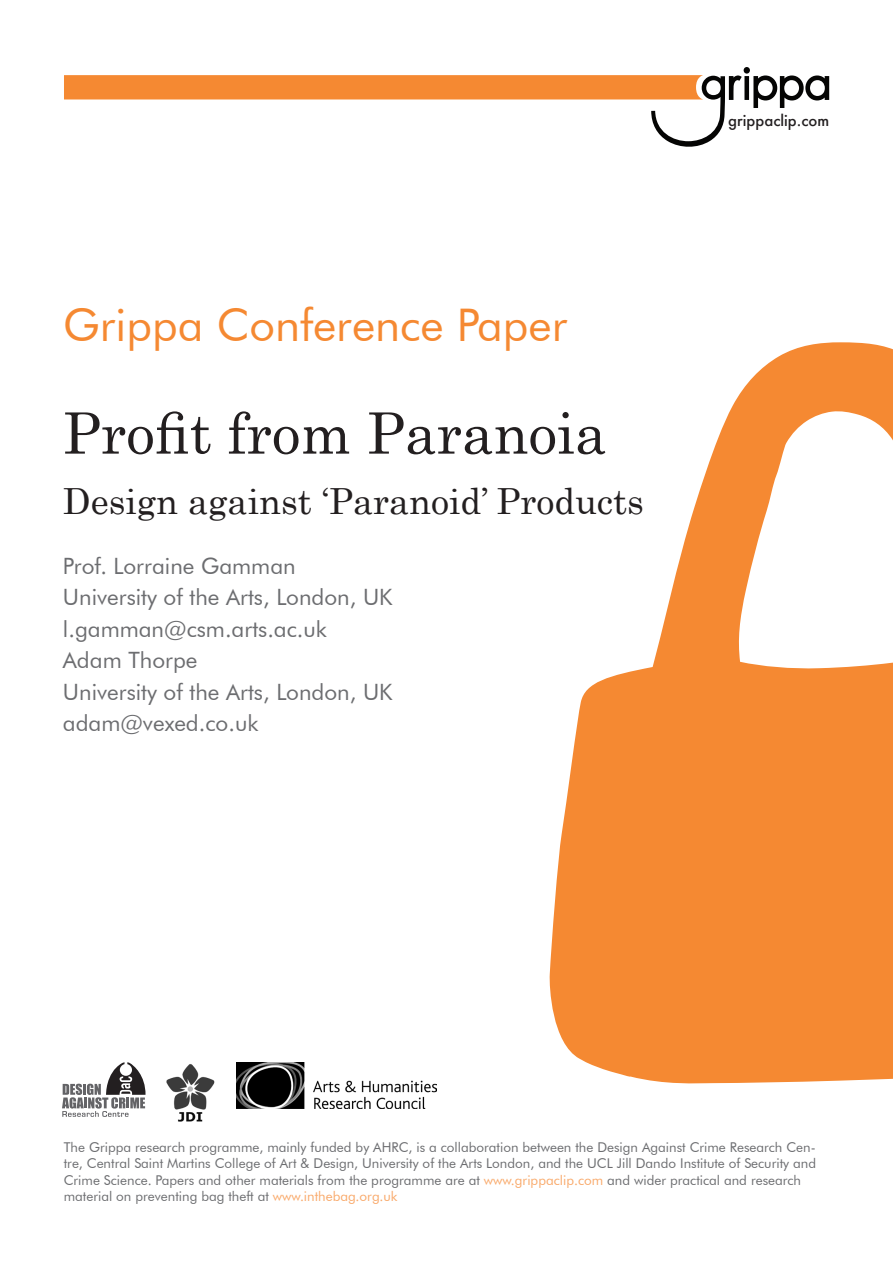
<style>
.page{position:relative;width:893px;height:1263px;background:#fff}
.page>*{position:absolute;margin:0;border:0;box-sizing:border-box;transform-origin:0 0}
.t1{font:57px "Century";color:#231f20}
.t2{font:45px "Futura BT";color:#f58932}
.t3{font:36px "Century";color:#231f20}
.t4{font:22.5px "Futura BT";color:#6c6d70}
.t5{font:500 14.85px "Futura";color:#231f20}
.t6{font:13.5px/16.2px "Futura BT";color:#6c6d70}
.s1{color:#f9a96a}
</style>
<div class="page">
<svg style="left:64px;top:67px;width:765px;height:80px"></svg>
<svg style="left:549px;top:342px;width:344px;height:742px;fill:#f58932"></svg>
<img style="left:237px;top:1062px;width:200px;height:47px">
<svg style="left:62px;top:1062px;width:84px;height:55px"></svg>
<img style="left:166px;top:1064px;width:49px;height:58px">
<p class="t2" style="left:63px;top:298px;width:506px">Grippa Conference Paper</p>
<p class="t1" style="left:63px;top:385px;width:545px">Profit from Paranoia</p>
<p class="t3" style="left:63px;top:470px;width:582px">Design against ‘Paranoid’ Products</p>
<p class="t4" style="left:63px;top:552px;width:234px">Prof. Lorraine Gamman</p>
<p class="t4" style="left:63px;top:583px;width:331px">University of the Arts, London, UK</p>
<p class="t4" style="left:63px;top:615px;width:265px">l.gamman@csm.arts.ac.uk</p>
<p class="t4" style="left:63px;top:646px;width:136px">Adam Thorpe</p>
<p class="t4" style="left:63px;top:678px;width:331px">University of the Arts, London, UK</p>
<p class="t4" style="left:63px;top:709px;width:197px">adam@vexed.co.uk</p>
<p class="t5" style="left:728px;top:110px;width:103px">grippaclip.com</p>
<p class="t6" style="left:64px;top:1139px;width:754px">The Grippa research programme, mainly funded by AHRC, is a collaboration between the Design Against Crime Research Cen&shy;tre, Central Saint Martins College of Art &amp; Design, University of the Arts London, and the UCL Jill Dando Institute of Security and Crime Science. Papers and other materials from the programme are at <span class="s1">www.grippaclip.com</span> and wider practical and research material on preventing bag theft at <span class="s1">www.inthebag.org.uk</span></p>
</div>
